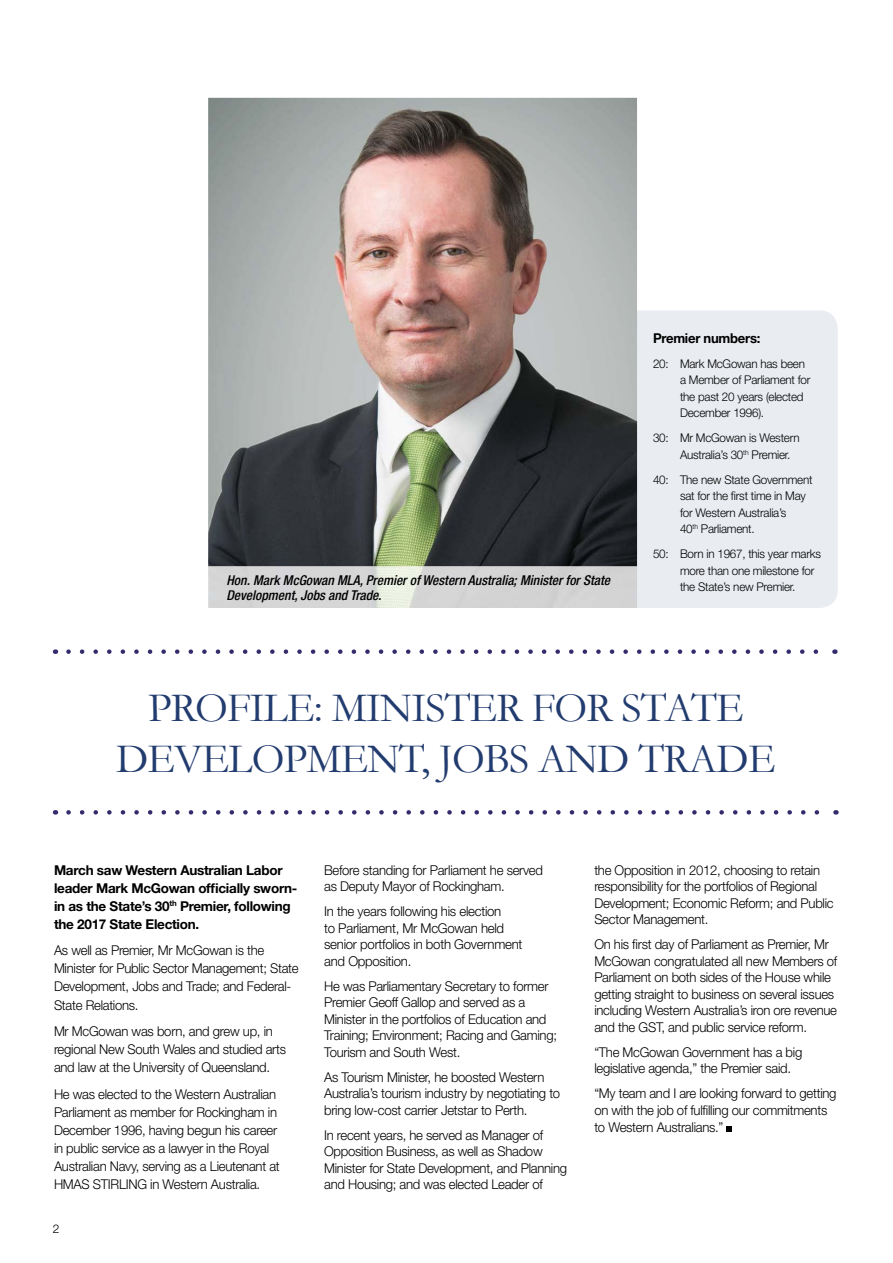
<style>
.page{position:relative;width:893px;height:1263px;background:#fff}
.page>*{position:absolute;margin:0;border:0;box-sizing:border-box;transform-origin:0 0}
.t1{font:42px/50.4px "Garamond";letter-spacing:-.02em;color:#223c6f;text-align:center}
.t2{font:300 13.5px/16.5px "Helvetica Neue";letter-spacing:-.02em;color:#000}
.t3{font:700 13.5px/18px "Helvetica Neue";letter-spacing:-.02em;color:#000}
.t4{font:italic 500 condensed 13.5px/15px "Helvetica Neue";color:#000}
.t5{font:300 12px/16.5px "Helvetica Neue";letter-spacing:-.02em;color:#000}
</style>
<div class="page">
<div style="left:559px;top:310px;width:279px;height:298px;background:#e9ecf1;border-radius:18px"></div>
<svg style="left:726px;top:1127px;width:5px;height:5px"></svg>
<svg style="left:68px;top:649px;width:751px;height:5px"></svg>
<svg style="left:68px;top:810px;width:752px;height:5px"></svg>
<img style="left:208px;top:98px;width:429px;height:468px">
<img style="left:208px;top:566px;width:429px;height:42px">
<p class="t4" style="left:226px;top:573px;width:385px">Hon. Mark McGowan MLA, Premier of Western Australia; Minister for State<br>Development, Jobs and Trade.</p>
<p class="t3" style="left:653px;top:328px;width:109px">Premier numbers:</p>
<p class="t5" style="left:680px;top:355px;width:132px;text-indent:-27px">20: Mark McGowan has been a Member of Parliament for the past 20 years (elected<br>December 1996).</p>
<p class="t5" style="left:680px;top:429px;width:121px;text-indent:-27px">30: Mr McGowan is Western<br>Australia’s 30<sup>th</sup> Premier.</p>
<p class="t5" style="left:680px;top:471px;width:134px;text-indent:-27px">40: The new State Government sat for the first time in May for Western Australia’s<br>40<sup>th</sup> Parliament.</p>
<p class="t5" style="left:680px;top:545px;width:142px;text-indent:-27px">50: Born in 1967, this year marks more than one milestone for the State’s new Premier.</p>
<h1 class="t1" style="left:116px;top:682px;width:661px">PROFILE: MINISTER FOR STATE<br>DEVELOPMENT, JOBS AND TRADE</h1>
<p class="t3" style="left:54px;top:860px;width:245px">March saw Western Australian Labor leader Mark McGowan officially sworn&shy;in as the State’s 30<sup>th</sup> Premier, following the 2017 State Election.</p>
<p class="t2" style="left:54px;top:941px;width:246px;line-height:18px">As well as Premier, Mr McGowan is the Minister for Public Sector Management; State Development, Jobs and Trade; and Federal-State Relations.</p>
<p class="t2" style="left:54px;top:1022px;width:234px;line-height:18px">Mr McGowan was born, and grew up, in regional New South Wales and studied arts and law at the University of Queensland.</p>
<p class="t2" style="left:54px;top:1085px;width:227px;line-height:18px">He was elected to the Western Australian Parliament as member for Rockingham in December 1996, having begun his career in public service as a lawyer in the Royal Australian Navy, serving as a Lieutenant at HMAS STIRLING in Western Australia.</p>
<p class="t5" style="left:53px;top:1220px;width:8px">2</p>
<p class="t2" style="left:324px;top:861px;width:220px">Before standing for Parliament he served as Deputy Mayor of Rockingham.</p>
<p class="t2" style="left:324px;top:903px;width:200px">In the years following his election<br>to Parliament, Mr McGowan held senior portfolios in both Government and Opposition.</p>
<p class="t2" style="left:324px;top:977px;width:234px">He was Parliamentary Secretary to former Premier Geoff Gallop and served as a Minister in the portfolios of Education and Training; Environment; Racing and Gaming; Tourism and South West.</p>
<p class="t2" style="left:324px;top:1068px;width:238px">As Tourism Minister, he boosted Western<br>Australia’s tourism industry by negotiating to bring low-cost carrier Jetstar to Perth.</p>
<p class="t2" style="left:324px;top:1126px;width:244px">In recent years, he served as Manager of Opposition Business, as well as Shadow Minister for State Development, and Planning and Housing; and was elected Leader of</p>
<p class="t2" style="left:594px;top:861px;width:241px">the Opposition in 2012, choosing to retain responsibility for the portfolios of Regional Development; Economic Reform; and Public Sector Management.</p>
<p class="t2" style="left:594px;top:936px;width:245px">On his first day of Parliament as Premier, Mr McGowan congratulated all new Members of Parliament on both sides of the House while getting straight to business on several issues including Western Australia’s iron ore revenue and the GST, and public service reform.</p>
<p class="t2" style="left:594px;top:1043px;width:209px">“The McGowan Government has a big legislative agenda,” the Premier said.</p>
<p class="t2" style="left:594px;top:1084px;width:244px">“My team and I are looking forward to getting on with the job of fulfilling our commitments to Western Australians.”</p>
</div>
